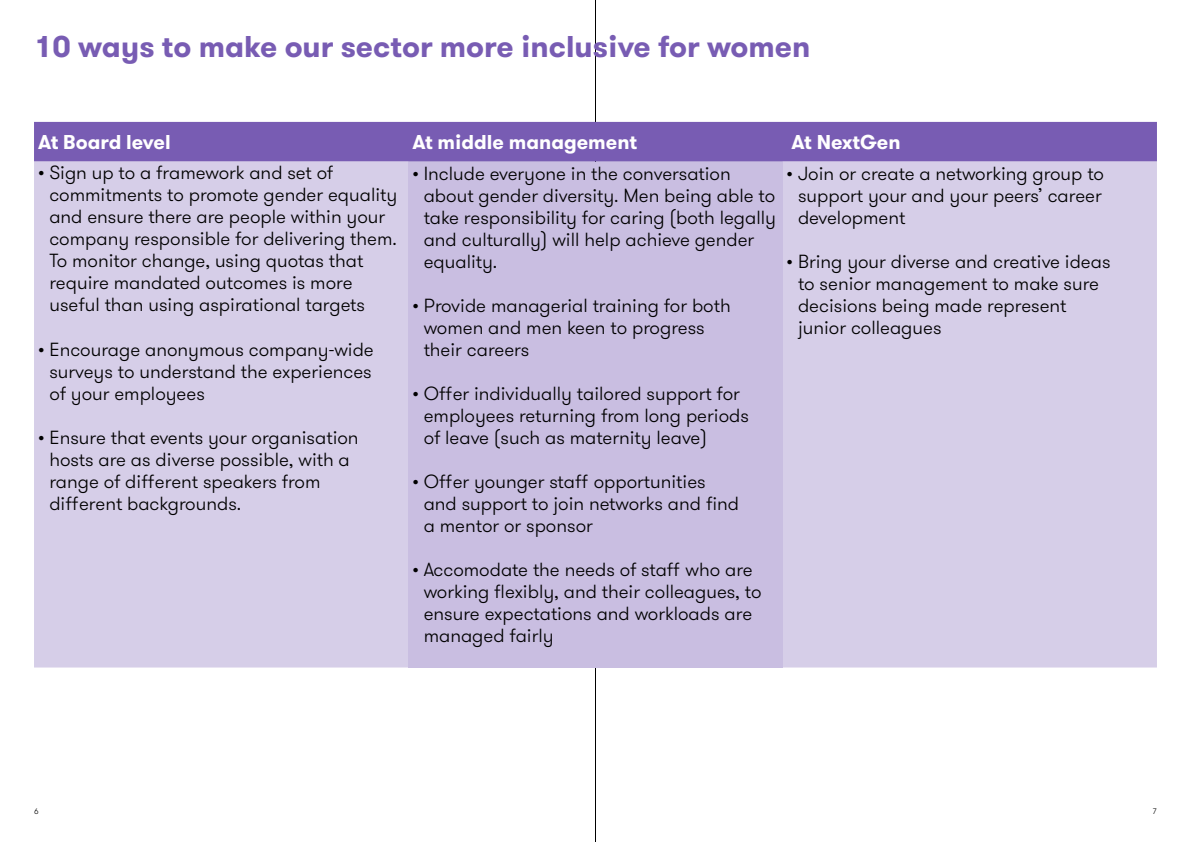
<style>
.page{position:relative;width:1191px;height:842px;background:#fff}
.page>*{position:absolute;margin:0;border:0;box-sizing:border-box;transform-origin:0 0}
.t1{font:700 30px "GT Walsheim";color:#785cb3}
.t2{font:700 20px "GT Walsheim";color:#fff}
.t3{font:300 19px/22px "GT Walsheim";color:#000}
.t4{font:300 8px "GT Walsheim";color:#000}
</style>
<div class="page">
<hr style="left:595px;top:0;width:1px;height:842px;background:#000">
<div style="left:34px;top:122px;width:1123px;height:40px;background:#785cb3"></div>
<div style="left:34px;top:162px;width:1123px;height:505px;background:#d6cee8"></div>
<div style="left:408px;top:162px;width:374px;height:505px;background:#c9bee1"></div>
<h1 class="t1" style="left:34px;top:27px;width:778px">10 ways to make our sector more inclusive for women</h1>
<p class="t2" style="left:38px;top:129px;width:134px">At Board level</p>
<p class="t2" style="left:412px;top:129px;width:226px">At middle management</p>
<p class="t2" style="left:791px;top:129px;width:111px">At NextGen</p>
<p class="t3" style="left:49px;top:162px;width:349px;text-indent:-11px">• Sign up to a framework and set of commitments to promote gender equality and ensure there are people within your company responsible for delivering them.<br>To monitor change, using quotas that require mandated outcomes is more useful than using aspirational targets</p>
<p class="t3" style="left:49px;top:338px;width:326px;text-align:justify;text-indent:-11px">• Encourage anonymous company-wide surveys to understand the experiences of your employees</p>
<p class="t3" style="left:49px;top:426px;width:311px;text-indent:-11px">• Ensure that events your organisation hosts are as diverse possible, with a range of different speakers from different backgrounds.</p>
<p class="t3" style="left:424px;top:162px;width:354px;text-indent:-11px">• Include everyone in the conversation about gender diversity. Men being able to take responsibility for caring (both legally and culturally) will help achieve gender equality.</p>
<p class="t3" style="left:424px;top:294px;width:308px;text-indent:-11px">• Provide managerial training for both women and men keen to progress their careers</p>
<p class="t3" style="left:424px;top:382px;width:327px;text-indent:-11px">• Offer individually tailored support for employees returning from long periods of leave (such as maternity leave)</p>
<p class="t3" style="left:424px;top:470px;width:317px;text-indent:-11px">• Offer younger staff opportunities and support to join networks and find a mentor or sponsor</p>
<p class="t3" style="left:424px;top:558px;width:339px;text-indent:-11px">• Accomodate the needs of staff who are working flexibly, and their colleagues, to ensure expectations and workloads are managed fairly</p>
<p class="t3" style="left:798px;top:162px;width:308px;text-align:justify;text-indent:-11px">• Join or create a networking group to support your and your peers’ career development</p>
<p class="t3" style="left:798px;top:250px;width:314px;text-indent:-11px">• Bring your diverse and creative ideas to senior management to make sure decisions being made represent junior colleagues</p>
<p class="t4" style="left:34px;top:806px;width:6px">6</p>
<p class="t4" style="left:1152px;top:806px;width:6px">7</p>
</div>
